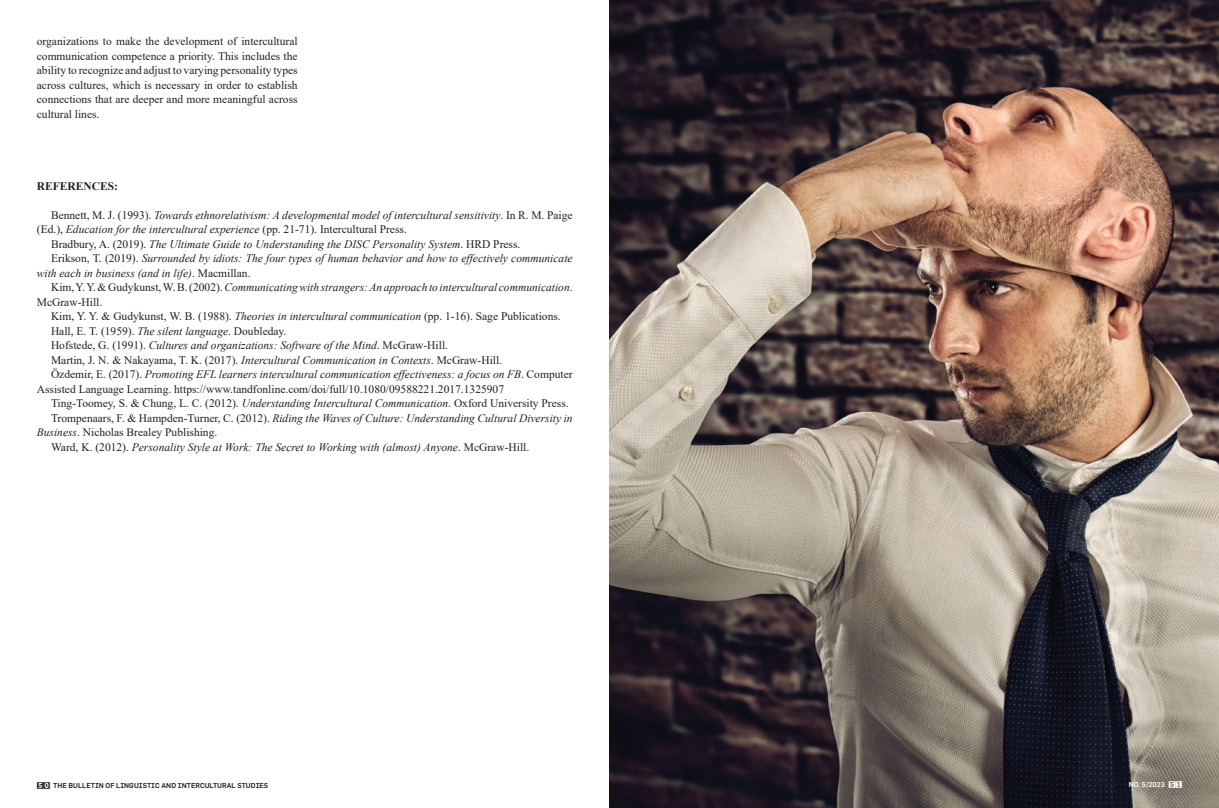
<style>
.page{position:relative;width:1219px;height:808px;background:#fff}
.page>*{position:absolute;margin:0;border:0;box-sizing:border-box;transform-origin:0 0}
.t1{font:italic 11.5px "Times New Roman";color:#231f20}
.t2{font:11.5px/14.5px "Times New Roman";color:#231f20;text-align:justify}
.t3{font:700 11.5px "Times New Roman";color:#231f20}
.t4{font:500 7px "Flama";letter-spacing:.005em;color:#231f20}
.t5{font:500 7px "Flama";letter-spacing:.005em;color:#fff}
.s1{font-style:normal}
.s2{font-style:italic}
.s3{font-family:"Flama Boxed";font-weight:700}
</style>
<div class="page">
<img style="left:609px;top:0;width:610px;height:808px">
<p class="t2" style="left:37px;top:34px;width:262px">organizations to make the development of intercultural communication competence a priority. This includes the ability to recognize and adjust to varying personality types across cultures, which is necessary in order to establish connections that are deeper and more meaningful across cultural lines.</p>
<p class="t3" style="left:37px;top:178px;width:83px">REFERENCES:</p>
<p class="t1" style="left:51px;top:207px;width:523px"><span class="s1">Bennett, M. J. (1993).</span> Towards ethnorelativism: A developmental model of intercultural sensitivity<span class="s1">. In R. M. Paige</span></p>
<p class="t1" style="left:37px;top:222px;width:372px"><span class="s1">(Ed.),</span> Education for the intercultural experience <span class="s1">(pp. 21-71). Intercultural Press.</span></p>
<p class="t1" style="left:51px;top:236px;width:471px"><span class="s1">Bradbury, A. (2019).</span> The Ultimate Guide to Understanding the DISC Personality System<span class="s1">. HRD Press.</span></p>
<p class="t1" style="left:51px;top:251px;width:523px"><span class="s1">Erikson, T. (2019).</span> Surrounded by idiots: The four types of human behavior and how to effectively communicate</p>
<p class="t1" style="left:37px;top:265px;width:215px">with each in business (and in life)<span class="s1">. Macmillan.</span></p>
<p class="t1" style="left:51px;top:280px;width:523px"><span class="s1">Kim, Y. Y. &amp; Gudykunst, W. B. (2002).</span> Communicating with strangers: An approach to intercultural communication<span class="s1">.</span></p>
<p class="t2" style="left:37px;top:294px;width:67px">McGraw-Hill.</p>
<p class="t2" style="left:51px;top:309px;width:511px">Kim, Y. Y. &amp; Gudykunst, W. B. (1988). <span class="s2">Theories in intercultural communication</span> (pp. 1-16). Sage Publications.</p>
<p class="t2" style="left:51px;top:323px;width:237px">Hall, E. T. (1959). <span class="s2">The silent language</span>. Doubleday.</p>
<p class="t1" style="left:51px;top:338px;width:399px"><span class="s1">Hofstede, G. (1991).</span> Cultures and organizations: Software of the Mind<span class="s1">. McGraw-Hill.</span></p>
<p class="t2" style="left:51px;top:352px;width:453px">Martin, J. N. &amp; Nakayama, T. K. (2017). <span class="s2">Intercultural Communication in Contexts</span>. McGraw-Hill.</p>
<p class="t1" style="left:51px;top:367px;width:523px"><span class="s1">Özdemir, E. (2017).</span> Promoting EFL learners intercultural communication effectiveness: a focus on FB<span class="s1">. Computer</span></p>
<p class="t2" style="left:37px;top:381px;width:469px">Assisted Language Learning. https://www.tandfonline.com/doi/full/10.1080/09588221.2017.1325907</p>
<p class="t2" style="left:51px;top:396px;width:519px">Ting-Toomey, S. &amp; Chung, L. C. (2012). <span class="s2">Understanding Intercultural Communication</span>. Oxford University Press.</p>
<p class="t1" style="left:51px;top:410px;width:523px"><span class="s1">Trompenaars, F. &amp; Hampden-Turner, C. (2012).</span> Riding the Waves of Culture: Understanding Cultural Diversity in</p>
<p class="t2" style="left:37px;top:425px;width:182px"><span class="s2">Business</span>. Nicholas Brealey Publishing.</p>
<p class="t1" style="left:51px;top:439px;width:480px"><span class="s1">Ward, K. (2012).</span> Personality Style at Work: The Secret to Working with (almost) Anyone<span class="s1">. McGraw-Hill.</span></p>
<p class="t4" style="left:37px;top:781px;width:233px"><span class="s3">50</span> THE BULLETIN OF LINGUISTIC AND INTERCULTURAL STUDIES</p>
<p class="t5" style="left:1129px;top:781px;width:55px">NO. 5/2023 <span class="s3">51</span></p>
</div>
